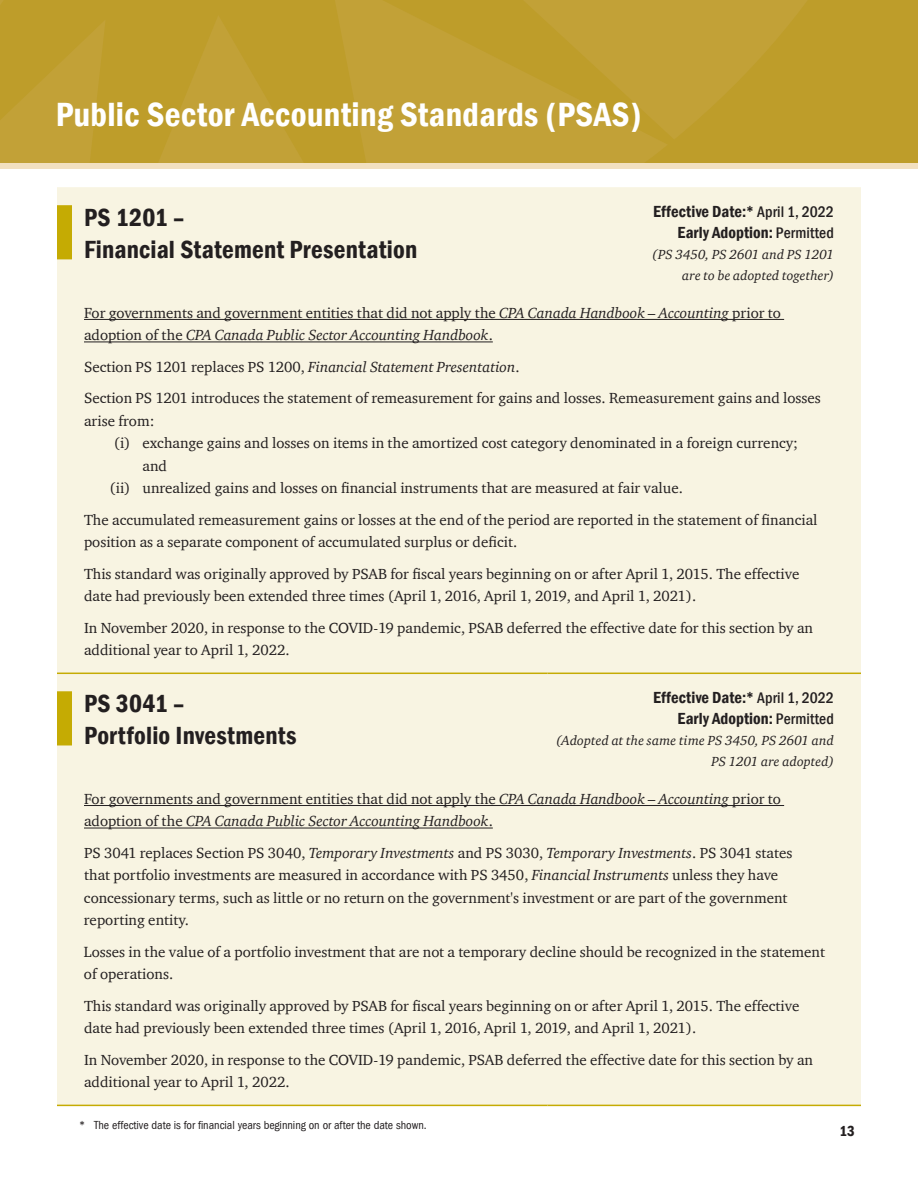
<style>
.page{position:relative;width:918px;height:1188px;background:#fff}
.page>*{position:absolute;margin:0;border:0;box-sizing:border-box;transform-origin:0 0}
.t1{font:600 condensed 34.5px "Franklin Gothic";letter-spacing:.01em;color:#fff}
.t2{font:600 condensed 25.5px/31.5px "Franklin Gothic";letter-spacing:.01em;color:#231f20}
.t3{font:600 condensed 16.5px/21px "Franklin Gothic";letter-spacing:.005em;color:#231f20;text-align:right}
.t4{font:15px/22.5px "Charter ITC";color:#231f20}
.t5{font:600 condensed 15px "Franklin Gothic";color:#231f20}
.t6{font:italic 13.5px/21px "Charter ITC";letter-spacing:.01em;color:#231f20;text-align:right}
.t7{font:12px "Franklin Got Cd ITCTT";letter-spacing:-.005em;color:#231f20}
.s1{font-weight:500;font-size:15.75px}
.s2{font-style:italic}
</style>
<div class="page">
<svg style="left:0;top:0;width:918px;height:163px;background:#bf9e30"></svg>
<div style="left:0;top:163px;width:918px;height:5px;background:#f2e0c0"></div>
<div style="left:57px;top:187px;width:804px;height:918px;background:#f8f4e2"></div>
<hr style="left:57px;top:673px;width:491px;height:1px;background:#c5ab03">
<hr style="left:548px;top:673px;width:313px;height:1px;background:#c5ab03">
<hr style="left:57px;top:1105px;width:491px;height:1px;background:#c5ab03">
<hr style="left:548px;top:1105px;width:313px;height:1px;background:#c5ab03">
<div style="left:57px;top:205px;width:15px;height:54px;background:#c5ab03"></div>
<hr style="left:84px;top:319px;width:700px;height:1px;background:#231f20">
<hr style="left:84px;top:341px;width:409px;height:1px;background:#231f20">
<div style="left:57px;top:691px;width:15px;height:54px;background:#c5ab03"></div>
<hr style="left:84px;top:805px;width:700px;height:1px;background:#231f20">
<hr style="left:84px;top:828px;width:409px;height:1px;background:#231f20">
<h1 class="t1" style="left:56px;top:91px;width:587px">Public Sector Accounting Standards (PSAS)</h1>
<h2 class="t2" style="left:84px;top:201px;width:335px">PS 1201 –<br>Financial Statement Presentation</h2>
<p class="t3" style="left:653px;top:201px;width:182px">Effective Date:* <span class="s1">April 1, 2022<br></span>Early Adoption: <span class="s1">Permitted</span></p>
<p class="t6" style="left:652px;top:243px;width:183px">(PS 3450, PS 2601 and PS 1201 are to be adopted together)</p>
<p class="t4" style="left:84px;top:301px;width:698px">For governments and government entities that did not apply the <span class="s2">CPA Canada Handbook – Accounting</span> prior to adoption of the <span class="s2">CPA Canada Public Sector Accounting Handbook</span>.</p>
<p class="t4" style="left:84px;top:351px;width:738px;line-height:31.5px">Section PS 1201 replaces PS 1200, <span class="s2">Financial Statement Presentation</span>.<br>Section PS 1201 introduces the statement of remeasurement for gains and losses. Remeasurement gains and losses</p>
<p class="t4" style="left:84px;top:409px;width:72px">arise from:</p>
<p class="t4" style="left:114px;top:432px;width:686px">(i) exchange gains and losses on items in the amortized cost category denominated in a foreign currency;</p>
<p class="t4" style="left:142px;top:454px;width:26px">and</p>
<p class="t4" style="left:110px;top:477px;width:575px">(ii) unrealized gains and losses on financial instruments that are measured at fair value.</p>
<p class="t4" style="left:84px;top:508px;width:735px">The accumulated remeasurement gains or losses at the end of the period are reported in the statement of financial position as a separate component of accumulated surplus or deficit.</p>
<p class="t4" style="left:84px;top:562px;width:717px">This standard was originally approved by PSAB for fiscal years beginning on or after April 1, 2015. The effective date had previously been extended three times (April 1, 2016, April 1, 2019, and April 1, 2021).</p>
<p class="t4" style="left:84px;top:616px;width:731px">In November 2020, in response to the COVID-19 pandemic, PSAB deferred the effective date for this section by an additional year to April 1, 2022.</p>
<h2 class="t2" style="left:84px;top:688px;width:214px">PS 3041 –<br>Portfolio Investments</h2>
<p class="t3" style="left:653px;top:687px;width:182px">Effective Date:* <span class="s1">April 1, 2022<br></span>Early Adoption: <span class="s1">Permitted</span></p>
<p class="t6" style="left:556px;top:729px;width:279px">(Adopted at the same time PS 3450, PS 2601 and<br>PS 1201 are adopted)</p>
<p class="t4" style="left:84px;top:787px;width:698px">For governments and government entities that did not apply the <span class="s2">CPA Canada Handbook – Accounting</span> prior to adoption of the <span class="s2">CPA Canada Public Sector Accounting Handbook</span>.</p>
<p class="t4" style="left:84px;top:841px;width:710px">PS 3041 replaces Section PS 3040, <span class="s2">Temporary Investments</span> and PS 3030, <span class="s2">Temporary Investments</span>. PS 3041 states that portfolio investments are measured in accordance with PS 3450, <span class="s2">Financial Instruments</span> unless they have concessionary terms, such as little or no return on the government's investment or are part of the government reporting entity.</p>
<p class="t4" style="left:84px;top:940px;width:743px">Losses in the value of a portfolio investment that are not a temporary decline should be recognized in the statement of operations.</p>
<p class="t4" style="left:84px;top:994px;width:717px">This standard was originally approved by PSAB for fiscal years beginning on or after April 1, 2015. The effective date had previously been extended three times (April 1, 2016, April 1, 2019, and April 1, 2021).</p>
<p class="t4" style="left:84px;top:1048px;width:731px">In November 2020, in response to the COVID-19 pandemic, PSAB deferred the effective date for this section by an additional year to April 1, 2022.</p>
<p class="t7" style="left:79px;top:1118px;width:349px">* The effective date is for financial years beginning on or after the date shown.</p>
<p class="t5" style="left:839px;top:1120px;width:17px">13</p>
</div>
